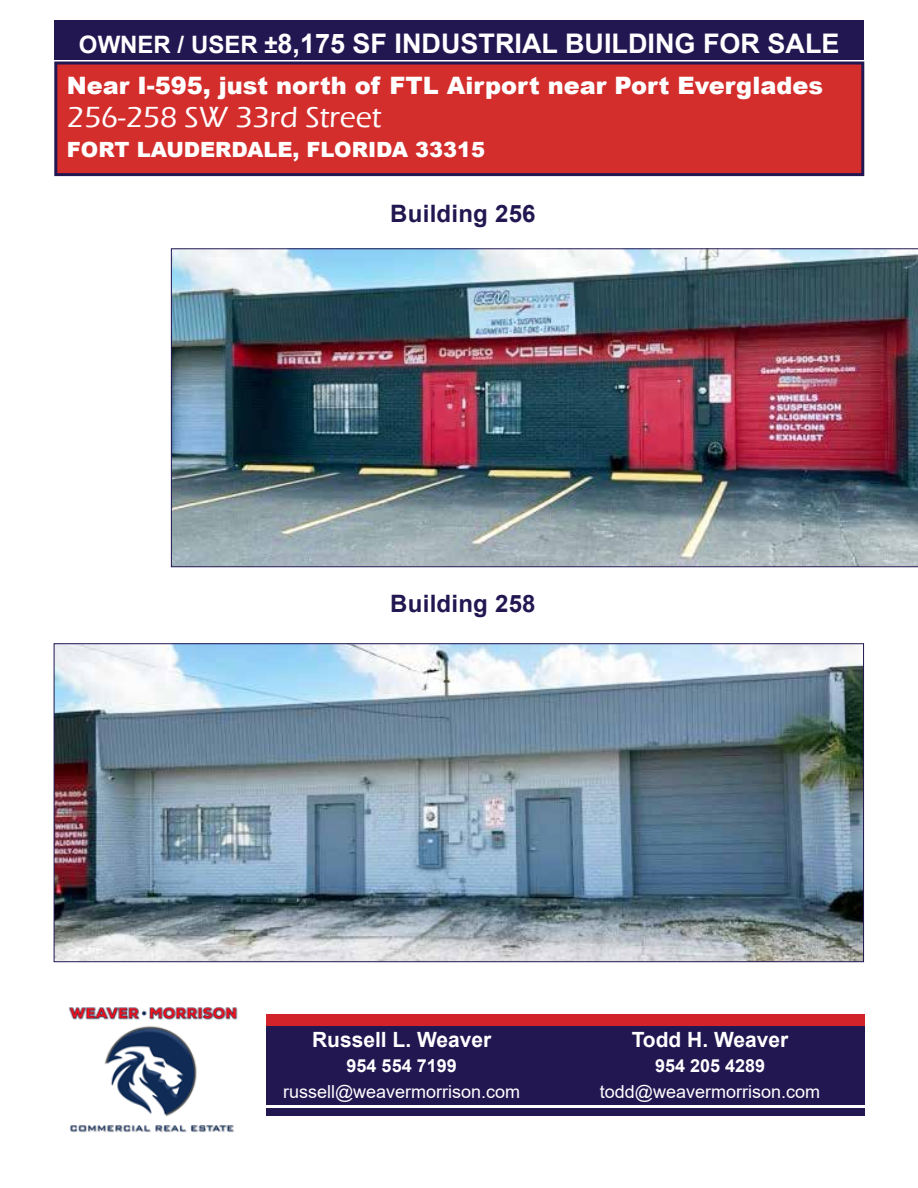
<style>
.page{position:relative;width:918px;height:1188px;background:#fff}
.page>*{position:absolute;margin:0;border:0;box-sizing:border-box;transform-origin:0 0}
.t1{font:500 30px "Eras ITC";color:#fff}
.t2{font:700 27px "Arial";color:#fff}
.t3{font:900 24px "Arial";color:#fff}
.t4{font:700 24px "Arial";letter-spacing:.01em;color:#231752}
.t5{font:900 21px "Arial";color:#fff}
.t6{font:700 21px "Arial";color:#fff}
.t7{font:18px "Arial";color:#fff}
.t8{font:700 18px "Arial";color:#fff}
.s1{font-size:24px}
</style>
<div class="page">
<div style="left:54px;top:20px;width:810px;height:39px;background:#231752"></div>
<img style="left:171px;top:248px;width:747px;height:319px">
<div style="left:54px;top:62px;width:810px;height:114px;background:#d32d2c;border:3px solid #231752"></div>
<img style="left:68px;top:1007px;width:170px;height:126px">
<div style="left:266px;top:1024px;width:598px;height:92px;background:#231752"></div>
<div style="left:266px;top:1014px;width:598px;height:11px;background:#d2232a"></div>
<hr style="left:266px;top:1106px;width:598px;height:2px;background:#fff">
<img style="left:56px;top:645px;width:806px;height:315px">
<p class="t2" style="left:79px;top:24px;width:762px"><span class="s1">OWNER / USER ±</span>8,175 SF INDUSTRIAL BUILDING FOR SALE</p>
<p class="t3" style="left:67px;top:68px;width:758px">Near I-595, just north of FTL Airport near Port Everglades</p>
<p class="t1" style="left:67px;top:101px;width:316px">256-258 SW 33rd Street</p>
<p class="t5" style="left:67px;top:135px;width:420px">FORT LAUDERDALE, FLORIDA 33315</p>
<p class="t4" style="left:390px;top:196px;width:147px">Building 256</p>
<p class="t4" style="left:390px;top:587px;width:147px">Building 258</p>
<p class="t6" style="left:312px;top:1024px;width:181px">Russell L. Weaver</p>
<p class="t8" style="left:347px;top:1053px;width:112px">954 554 7199</p>
<p class="t7" style="left:283px;top:1079px;width:239px">russell@weavermorrison.com</p>
<p class="t6" style="left:632px;top:1024px;width:158px">Todd H. Weaver</p>
<p class="t8" style="left:655px;top:1053px;width:112px">954 205 4289</p>
<p class="t7" style="left:600px;top:1079px;width:222px">todd@weavermorrison.com</p>
</div>
